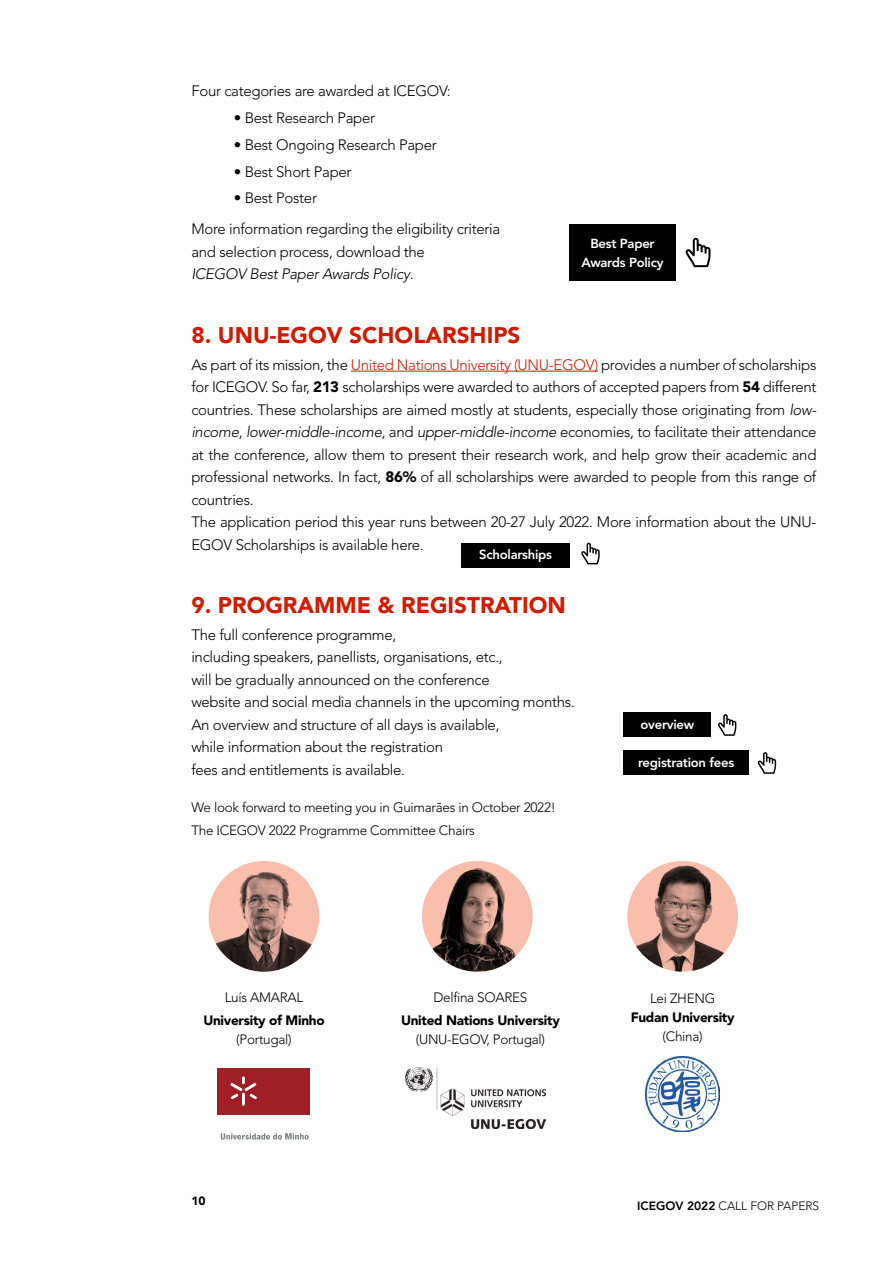
<style>
.page{position:relative;width:893px;height:1263px;background:#fff}
.page>*{position:absolute;margin:0;border:0;box-sizing:border-box;transform-origin:0 0}
.t1{font:900 22.5px "Avenir";color:#d11c00}
.t2{font:300 15px/22.5px "Avenir";letter-spacing:-.02em;color:#000}
.t3{font:italic 300 15px "Avenir";letter-spacing:-.02em;color:#000}
.t4{font:300 13.5px/22.5px "Avenir";letter-spacing:-.02em;color:#000}
.t5{font:900 13.5px "Avenir";letter-spacing:-.02em;color:#000}
.t6{font:800 13.05px/19px "Avenir";letter-spacing:-.02em;color:#fff;text-align:center}
.t7{font:300 12px "Avenir";color:#000}
.t8{font:900 12px "Avenir";color:#000}
.s1{font-style:normal}
.s2{color:#d11c00}
.s3{font-weight:900}
.s4{font-style:italic}
.s5{font-weight:800}
</style>
<div class="page">
<hr style="left:351px;top:371px;width:247px;height:1px;background:#d11c00">
<div style="left:569px;top:224px;width:107px;height:57px;background:#000"></div>
<svg style="left:685px;top:238px;width:25px;height:29px"></svg>
<div style="left:461px;top:543px;width:109px;height:25px;background:#000"></div>
<svg style="left:581px;top:543px;width:19px;height:21px"></svg>
<svg style="left:718px;top:714px;width:18px;height:22px"></svg>
<div style="left:623px;top:712px;width:88px;height:25px;background:#000"></div>
<div style="left:623px;top:750px;width:126px;height:25px;background:#000"></div>
<svg style="left:758px;top:752px;width:18px;height:22px"></svg>
<div style="left:627px;top:861px;width:111px;height:111px;background:#fabeac;border-radius:50%"></div>
<img style="left:405px;top:1067px;width:140px;height:61px">
<div style="left:218px;top:1068px;width:92px;height:46px;background:#a01e25"></div>
<svg style="left:230px;top:1076px;width:27px;height:30px"></svg>
<svg style="left:221px;top:1133px;width:88px;height:6px"></svg>
<img style="left:646px;top:1057px;width:74px;height:74px">
<img style="left:209px;top:861px;width:110px;height:111px;border-radius:55px">
<img style="left:422px;top:861px;width:111px;height:111px;border-radius:55px">
<img style="left:631px;top:861px;width:102px;height:111px">
<p class="t2" style="left:191px;top:80px;width:261px">Four categories are awarded at ICEGOV:</p>
<p class="t2" style="left:234px;top:107px;width:143px">• Best Research Paper</p>
<p class="t2" style="left:234px;top:133px;width:204px">• Best Ongoing Research Paper</p>
<p class="t2" style="left:234px;top:160px;width:119px">• Best Short Paper</p>
<p class="t2" style="left:191px;top:183px;width:310px;line-height:31px;text-indent:43px">• Best Poster<br>More information regarding the eligibility criteria</p>
<p class="t2" style="left:191px;top:240px;width:235px">and selection process, download the</p>
<p class="t6" style="left:581px;top:234px;width:84px">Best Paper<br>Awards Policy</p>
<p class="t3" style="left:191px;top:265px;width:224px">ICEGOV Best Paper Awards Policy<span class="s1">.</span></p>
<h1 class="t1" style="left:191px;top:321px;width:331px">8. UNU-EGOV SCHOLARSHIPS</h1>
<p class="t2" style="left:191px;top:353px;width:627px">As part of its mission, the <span class="s2">United Nations University (UNU-EGOV)</span> provides a number of scholarships for ICEGOV. So far, <span class="s3">213</span> scholarships were awarded to authors of accepted papers from <span class="s3">54</span> different countries. These scholarships are aimed mostly at students, especially those originating from <span class="s4">low&shy;income</span>, <span class="s4">lower-middle-income</span>, and <span class="s4">upper-middle-income</span> economies, to facilitate their attendance at the conference, allow them to present their research work, and help grow their academic and professional networks. In fact, <span class="s3">86%</span> of all scholarships were awarded to people from this range of countries.<br>The application period this year runs between 20-27 July 2022. More information about the UNU-EGOV Scholarships is available here.</p>
<p class="t6" style="left:479px;top:545px;width:74px">Scholarships</p>
<h1 class="t1" style="left:191px;top:592px;width:376px">9. PROGRAMME &amp; REGISTRATION</h1>
<p class="t2" style="left:191px;top:623px;width:385px">The full conference programme,<br>including speakers, panellists, organisations, etc.,<br>will be gradually announced on the conference<br>website and social media channels in the upcoming months.<br>An overview and structure of all days is available,</p>
<p class="t6" style="left:640px;top:715px;width:55px">overview</p>
<p class="t2" style="left:191px;top:736px;width:253px">while information about the registration fees and entitlements is available.</p>
<p class="t4" style="left:191px;top:796px;width:366px">We look forward to meeting you in Guimarães in October 2022!<br>The ICEGOV 2022 Programme Committee Chairs</p>
<p class="t4" style="left:225px;top:987px;width:80px">Luís AMARAL</p>
<p class="t5" style="left:203px;top:1012px;width:123px">University of Minho</p>
<p class="t4" style="left:236px;top:1029px;width:57px">(Portugal)</p>
<p class="t8" style="left:191px;top:1193px;width:16px">10</p>
<p class="t4" style="left:433px;top:987px;width:96px">Delfina SOARES</p>
<p class="t5" style="left:401px;top:1012px;width:160px">United Nations University</p>
<p class="t4" style="left:416px;top:1029px;width:131px">(UNU-EGOV, Portugal)</p>
<p class="t6" style="left:638px;top:752px;width:98px">registration fees</p>
<p class="t4" style="left:650px;top:987px;width:67px">Lei ZHENG</p>
<p class="t5" style="left:631px;top:1009px;width:105px">Fudan University</p>
<p class="t4" style="left:663px;top:1026px;width:42px">(China)</p>
<p class="t7" style="left:637px;top:1198px;width:184px"><span class="s5">ICEGOV 2022</span> CALL FOR PAPERS</p>
</div>
